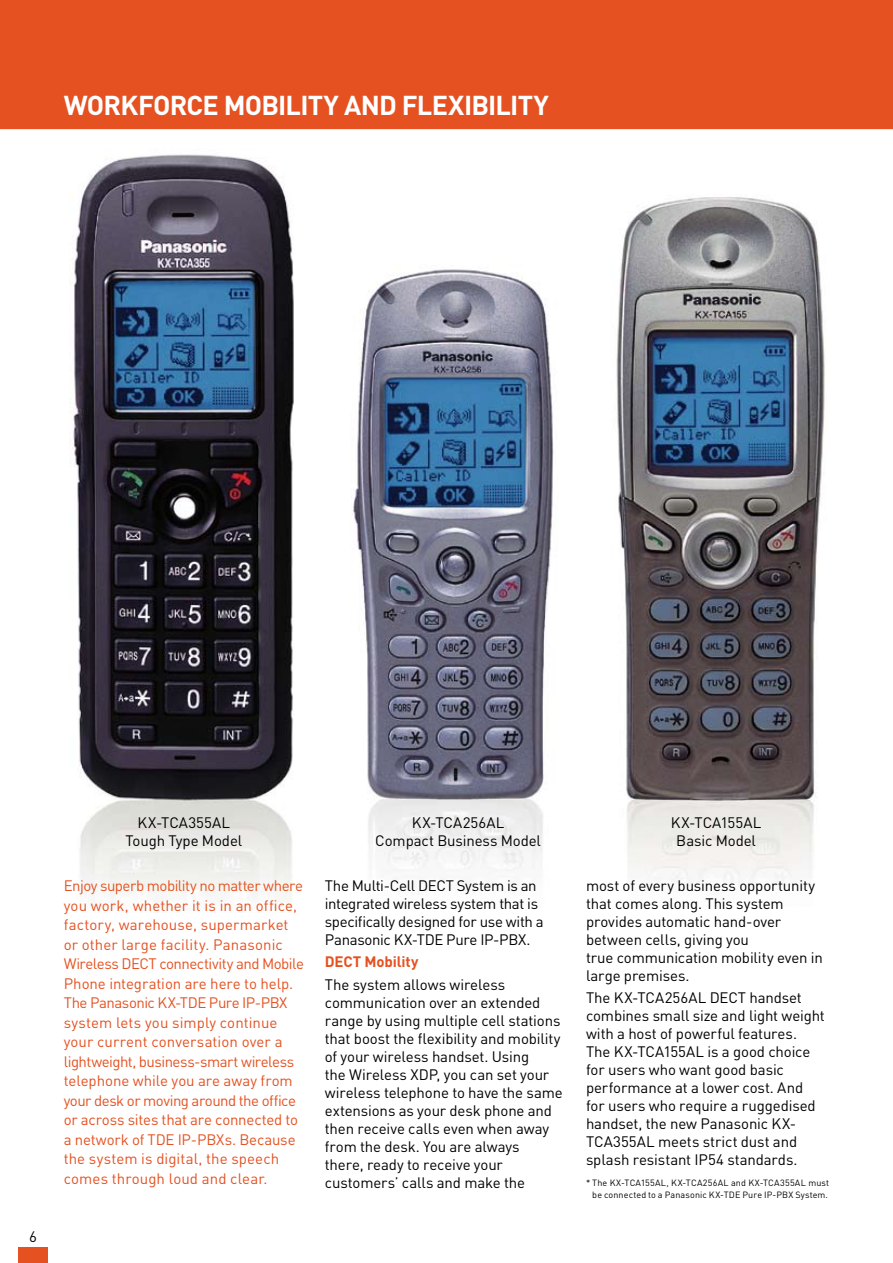
<style>
.page{position:relative;width:893px;height:1263px;background:#fff}
.page>*{position:absolute;margin:0;border:0;box-sizing:border-box;transform-origin:0 0}
.t1{font:700 27px "DIN";letter-spacing:-.03em;color:#fff}
.t2{font:15px/18px "DIN";letter-spacing:-.01em;color:#000}
.t3{font:15px/19.5px "DIN";letter-spacing:-.005em;color:#e55120}
.t4{font:700 15px "DIN";letter-spacing:-.005em;color:#e55120}
.t5{font:9px/12px "DIN";letter-spacing:.015em;color:#000;text-align:center}
</style>
<div class="page">
<div style="left:0;top:0;width:893px;height:129px;background:#e55120"></div>
<div style="left:18px;top:1248px;width:30px;height:15px;background:#e55120"></div>
<img style="left:350px;top:269px;width:204px;height:626px">
<img style="left:616px;top:197px;width:209px;height:686px">
<img style="left:70px;top:154px;width:224px;height:749px">
<h1 class="t1" style="left:64px;top:88px;width:487px">WORKFORCE MOBILITY AND FLEXIBILITY</h1>
<p class="t2" style="left:29px;top:1227px;width:9px">6</p>
<p class="t2" style="left:126px;top:813px;width:118px;text-align:center">KX-TCA355AL<br>Tough Type Model</p>
<p class="t3" style="left:64px;top:875px;width:242px">Enjoy superb mobility no matter where you work, whether it is in an office, factory, warehouse, supermarket or other large facility. Panasonic Wireless DECT connectivity and Mobile Phone integration are here to help.<br>The Panasonic KX-TDE Pure IP-PBX system lets you simply continue your current conversation over a lightweight, business-smart wireless telephone while you are away from your desk or moving around the office or across sites that are connected to a network of TDE IP-PBXs. Because the system is digital, the speech comes through loud and clear.</p>
<p class="t2" style="left:375px;top:813px;width:167px;text-align:center">KX-TCA256AL<br>Compact Business Model</p>
<p class="t2" style="left:325px;top:876px;width:220px">The Multi-Cell DECT System is an integrated wireless system that is specifically designed for use with a Panasonic KX-TDE Pure IP-PBX.</p>
<p class="t4" style="left:325px;top:952px;width:95px">DECT Mobility</p>
<p class="t2" style="left:325px;top:975px;width:239px">The system allows wireless communication over an extended range by using multiple cell stations that boost the flexibility and mobility of your wireless handset. Using<br>the Wireless XDP, you can set your wireless telephone to have the same extensions as your desk phone and then receive calls even when away from the desk. You are always<br>there, ready to receive your customers’ calls and make the</p>
<p class="t2" style="left:671px;top:813px;width:92px;text-align:center">KX-TCA155AL<br>Basic Model</p>
<p class="t2" style="left:586px;top:876px;width:238px">most of every business opportunity that comes along. This system provides automatic hand-over between cells, giving you<br>true communication mobility even in large premises.</p>
<p class="t2" style="left:586px;top:988px;width:240px">The KX-TCA256AL DECT handset combines small size and light weight with a host of powerful features.<br>The KX-TCA155AL is a good choice for users who want good basic performance at a lower cost. And for users who require a ruggedised handset, the new Panasonic KX-<br>TCA355AL meets strict dust and splash resistant IP54 standards.</p>
<p class="t5" style="left:586px;top:1176px;width:245px">* The KX-TCA155AL, KX-TCA256AL and KX-TCA355AL must be connected to a Panasonic KX-TDE Pure IP-PBX System.</p>
</div>
